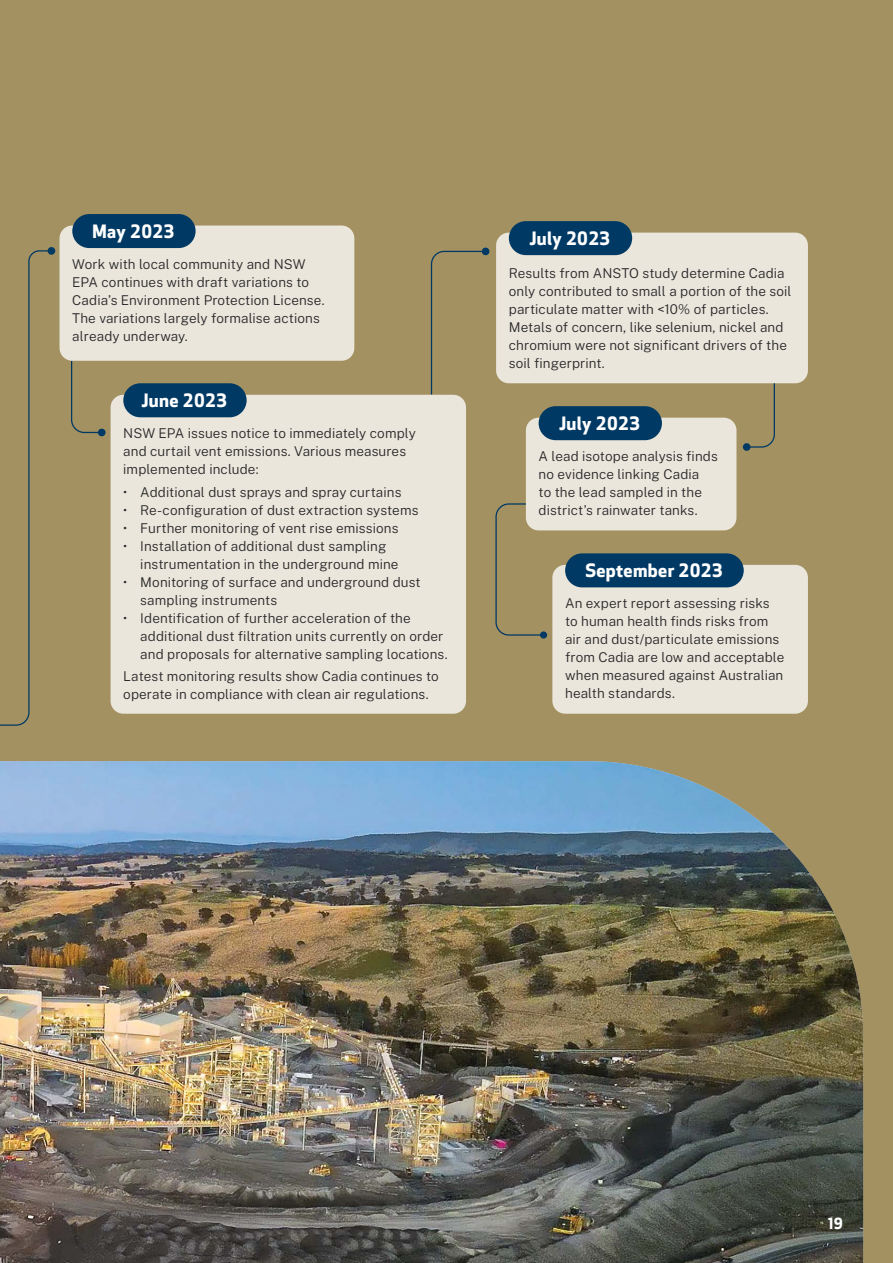
<style>
.page{position:relative;width:893px;height:1263px;background:#a39161}
.page>*{position:absolute;margin:0;border:0;box-sizing:border-box;transform-origin:0 0}
.t1{font:700 18px "Apex New";letter-spacing:.02em;color:#fff}
.t2{font:700 15px "Apex New";color:#fff}
.t3{font:300 13.5px/18px "Public Sans";letter-spacing:.01em;color:#292829}
</style>
<div class="page">
<img style="left:0;top:761px;width:863px;height:502px">
<div style="left:496px;top:233px;width:312px;height:150px;background:#eae6dc;border-radius:13px"></div>
<div style="left:526px;top:418px;width:210px;height:112px;background:#eae6dc;border-radius:13px"></div>
<div style="left:552px;top:565px;width:256px;height:149px;background:#eae6dc;border-radius:13px"></div>
<div style="left:509px;top:221px;width:123px;height:34px;background:#003964;border-radius:17px"></div>
<div style="left:539px;top:406px;width:123px;height:34px;background:#003964;border-radius:17px"></div>
<div style="left:565px;top:553px;width:179px;height:34px;background:#003964;border-radius:17px"></div>
<svg style="left:71px;top:361px;width:32px;height:73px"></svg>
<div style="left:98px;top:429px;width:8px;height:7px;background:#003964;border-radius:50%"></div>
<svg style="left:0;top:250px;width:50px;height:476px"></svg>
<div style="left:48px;top:247px;width:7px;height:8px;background:#003964;border-radius:50%"></div>
<div style="left:60px;top:225px;width:294px;height:136px;background:#eae6dc;border-radius:13px"></div>
<div style="left:72px;top:214px;width:124px;height:34px;background:#003964;border-radius:17px"></div>
<svg style="left:430px;top:250px;width:57px;height:146px"></svg>
<div style="left:482px;top:248px;width:7px;height:7px;background:#003964;border-radius:50%"></div>
<div style="left:111px;top:395px;width:355px;height:319px;background:#eae6dc;border-radius:13px"></div>
<div style="left:123px;top:383px;width:124px;height:34px;background:#003964;border-radius:17px"></div>
<svg style="left:745px;top:383px;width:31px;height:65px"></svg>
<div style="left:743px;top:443px;width:7px;height:8px;background:#003964;border-radius:50%"></div>
<svg style="left:495px;top:503px;width:50px;height:133px"></svg>
<div style="left:540px;top:631px;width:7px;height:8px;background:#003964;border-radius:50%"></div>
<h1 class="t1" style="left:93px;top:218px;width:83px">May 2023</h1>
<p class="t3" style="left:72px;top:255px;width:254px">Work with local community and NSW EPA continues with draft variations to Cadia’s Environment Protection License.<br>The variations largely formalise actions already underway.</p>
<h1 class="t1" style="left:142px;top:387px;width:87px">June 2023</h1>
<p class="t3" style="left:123px;top:424px;width:294px">NSW EPA issues notice to immediately comply and curtail vent emissions. Various measures implemented include:</p>
<p class="t3" style="left:123px;top:482px;width:280px">• Additional dust sprays and spray curtains</p>
<p class="t3" style="left:123px;top:500px;width:297px">• Re-configuration of dust extraction systems</p>
<p class="t3" style="left:123px;top:518px;width:277px">• Further monitoring of vent rise emissions</p>
<p class="t3" style="left:140px;top:536px;width:260px;text-indent:-17px">• Installation of additional dust sampling instrumentation in the underground mine</p>
<p class="t3" style="left:140px;top:572px;width:282px;text-indent:-17px">• Monitoring of surface and underground dust sampling instruments</p>
<p class="t3" style="left:140px;top:608px;width:309px;text-indent:-17px">• Identification of further acceleration of the additional dust filtration units currently on order and proposals for alternative sampling locations.</p>
<p class="t3" style="left:123px;top:666px;width:317px">Latest monitoring results show Cadia continues to operate in compliance with clean air regulations.</p>
<h1 class="t1" style="left:530px;top:225px;width:82px">July 2023</h1>
<p class="t3" style="left:509px;top:263px;width:284px">Results from ANSTO study determine Cadia only contributed to small a portion of the soil particulate matter with &lt;10% of particles.<br>Metals of concern, like selenium, nickel and chromium were not significant drivers of the soil fingerprint.</p>
<h1 class="t1" style="left:560px;top:410px;width:82px">July 2023</h1>
<p class="t3" style="left:539px;top:447px;width:181px">A lead isotope analysis finds no evidence linking Cadia<br>to the lead sampled in the district’s rainwater tanks.</p>
<h1 class="t1" style="left:585px;top:557px;width:139px">September 2023</h1>
<p class="t3" style="left:565px;top:594px;width:221px">An expert report assessing risks to human health finds risks from air and dust/particulate emissions from Cadia are low and acceptable when measured against Australian health standards.</p>
<p class="t2" style="left:828px;top:1212px;width:16px">19</p>
</div>
